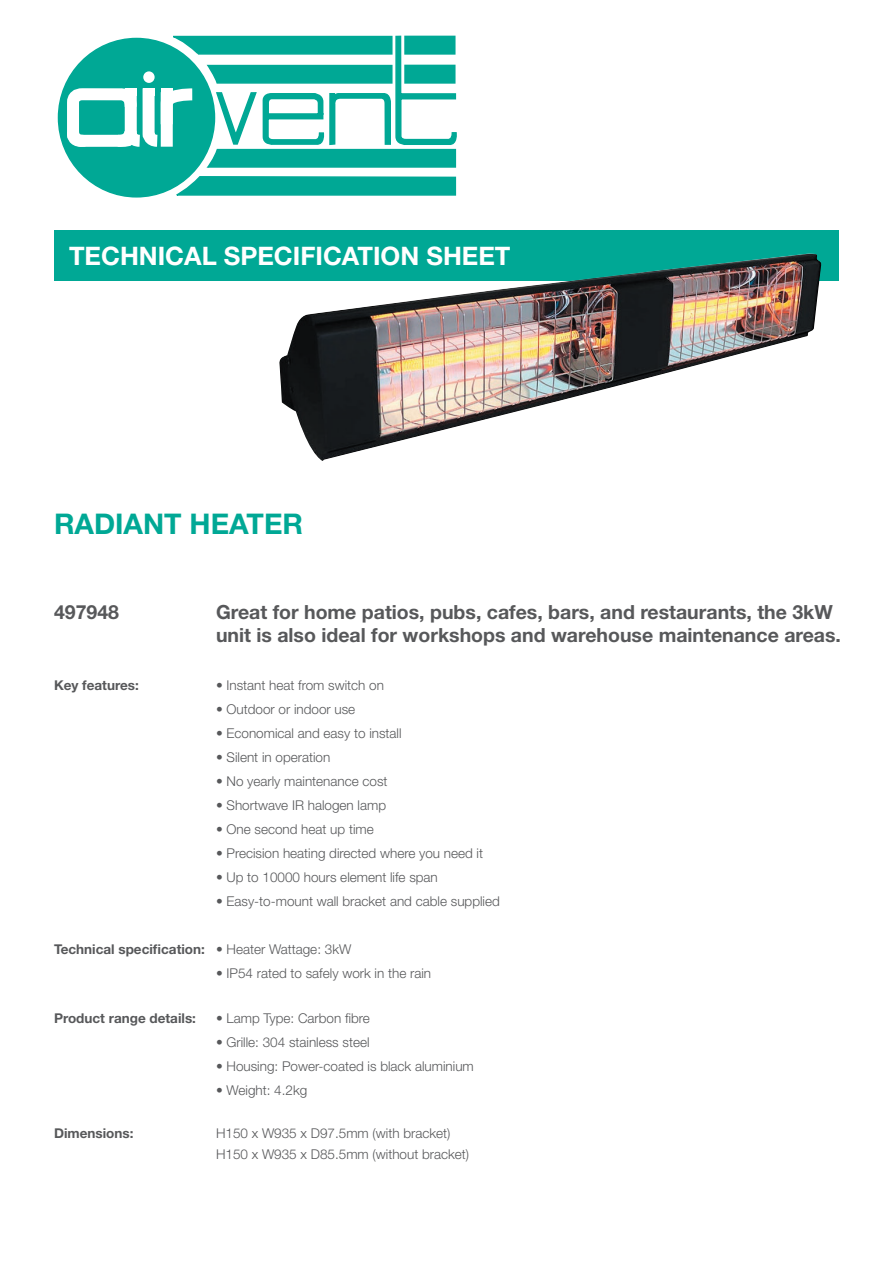
<style>
.page{position:relative;width:893px;height:1263px;background:#fff}
.page>*{position:absolute;margin:0;border:0;box-sizing:border-box;transform-origin:0 0}
.t1{font:700 28.5px "Helvetica Neue LT Std";color:#00a895}
.t2{font:700 25.5px "Helvetica Neue LT Std";color:#fff}
.t3{font:700 19.5px/23.4px "Helvetica Neue LT Std";color:#57585a}
.t4{font:300 13.5px/21px "Helvetica Neue LT Std";color:#57585a}
.t5{font:700 13.5px "Helvetica Neue LT Std";color:#57585a}
.s1{font-weight:300}
.s2{font-weight:700}
</style>
<div class="page">
<div style="left:54px;top:230px;width:785px;height:51px;background:#00a895"></div>
<div style="left:58px;top:38px;width:156px;height:159px;background:#00a895;border-radius:50%"></div>
<svg style="left:175px;top:175px;width:282px;height:21px;background:#1bb1a0"></svg>
<svg style="left:61px;top:35px;width:396px;height:133px"></svg>
<img style="left:279px;top:254px;width:543px;height:207px">
<h2 class="t2" style="left:69px;top:240px;width:443px">TECHNICAL SPECIFICATION SHEET</h2>
<h1 class="t1" style="left:54px;top:506px;width:251px">RADIANT HEATER</h1>
<h3 class="t3" style="left:54px;top:600px;width:67px">497948</h3>
<h3 class="t3" style="left:216px;top:600px;width:626px">Great for home patios, pubs, cafes, bars, and restaurants, the 3kW unit is also ideal for workshops and warehouse maintenance areas.</h3>
<p class="t5" style="left:54px;top:677px;width:86px">Key features:</p>
<p class="t4" style="left:216px;top:675px;width:170px">• Instant heat from switch on</p>
<p class="t4" style="left:216px;top:699px;width:141px">• Outdoor or indoor use</p>
<p class="t4" style="left:216px;top:723px;width:187px">• Economical and easy to install</p>
<p class="t4" style="left:216px;top:747px;width:116px">• Silent in operation</p>
<p class="t4" style="left:216px;top:771px;width:173px">• No yearly maintenance cost</p>
<p class="t4" style="left:216px;top:795px;width:172px">• Shortwave IR halogen lamp</p>
<p class="t4" style="left:216px;top:819px;width:159px">• One second heat up time</p>
<p class="t4" style="left:216px;top:843px;width:269px">• Precision heating directed where you need it</p>
<p class="t4" style="left:216px;top:867px;width:223px">• Up to 10000 hours element life span</p>
<p class="t4" style="left:216px;top:891px;width:285px">• Easy-to-mount wall bracket and cable supplied</p>
<p class="t5" style="left:54px;top:941px;width:299px">Technical specification: • <span class="s1">Heater Wattage: 3kW</span></p>
<p class="t4" style="left:216px;top:963px;width:217px"><span class="s2">•</span> IP54 rated to safely work in the rain</p>
<p class="t5" style="left:54px;top:1010px;width:143px">Product range details:</p>
<p class="t4" style="left:216px;top:1008px;width:155px"><span class="s2">•</span> Lamp Type: Carbon fibre</p>
<p class="t4" style="left:216px;top:1032px;width:155px"><span class="s2">•</span> Grille: 304 stainless steel</p>
<p class="t4" style="left:216px;top:1056px;width:259px"><span class="s2">•</span> Housing: Power-coated is black aluminium</p>
<p class="t4" style="left:216px;top:1080px;width:93px"><span class="s2">•</span> Weight: 4.2kg</p>
<p class="t5" style="left:54px;top:1124px;width:81px">Dimensions:</p>
<p class="t4" style="left:216px;top:1122px;width:255px">H150 x W935 x D97.5mm (with bracket)<br>H150 x W935 x D85.5mm (without bracket)</p>
</div>
